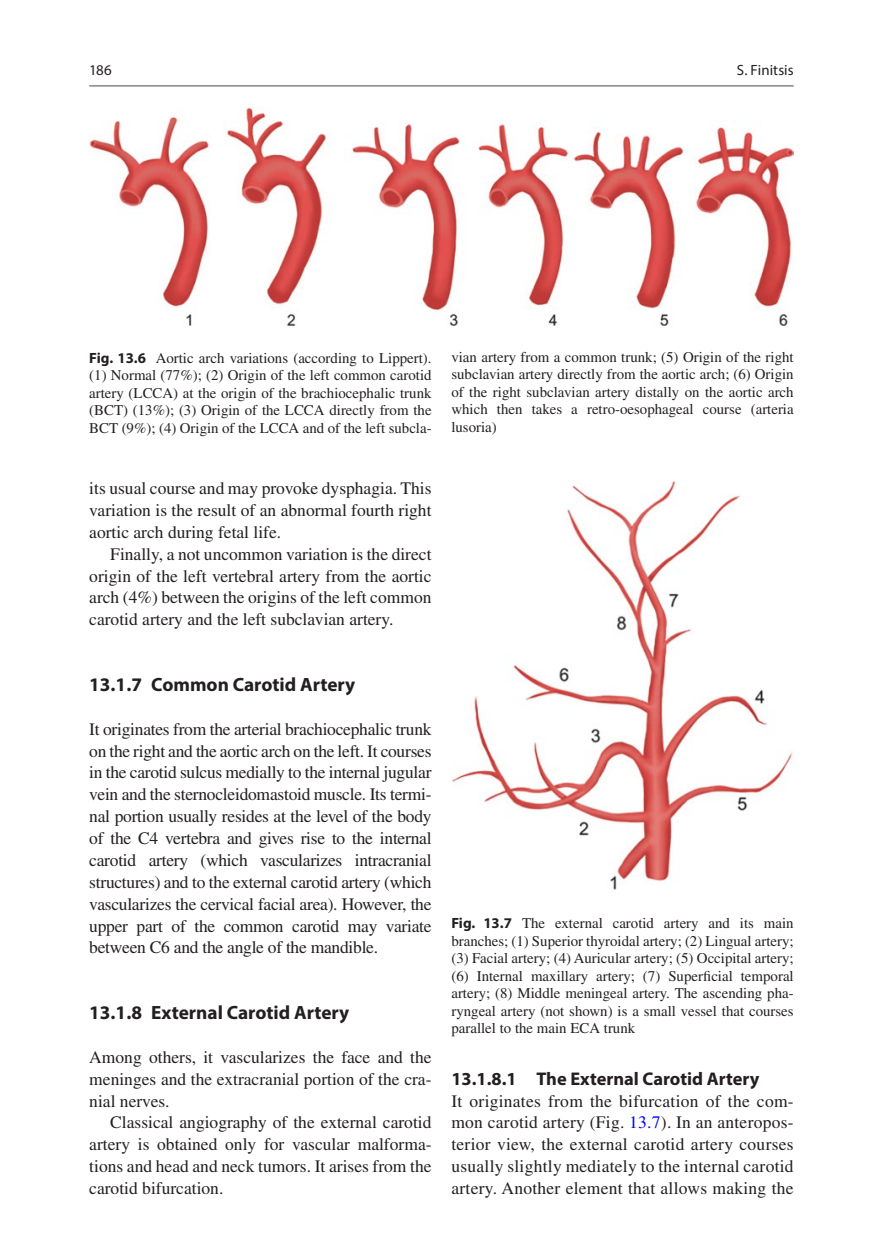
<style>
.page{position:relative;width:883px;height:1260px;background:#fff}
.page>*{position:absolute;margin:0;border:0;box-sizing:border-box;transform-origin:0 0}
.t1{font:700 19.25px "Myriad Pro";color:#231f20}
.t2{font:700 18.38px "Myriad Pro";color:#231f20}
.t3{font:17.5px/21.9px "Times LT Std";color:#231f20;text-align:justify}
.t4{font:14.88px/17.5px "Times LT Std";color:#231f20;text-align:justify}
.t5{font:14.88px "Myriad Pro Regular 2";letter-spacing:.005em;color:#231f20}
.t6{font:14.88px "Myriad Pro";color:#231f20}
.s1{font-family:"Myriad Pro";font-weight:700}
.s2{color:#00f}
</style>
<div class="page">
<img style="left:90px;top:107px;width:703px;height:218px">
<img style="left:452px;top:481px;width:341px;height:408px">
<hr style="left:89px;top:85px;width:705px;height:2px;background:#939598">
<p class="t6" style="left:89px;top:61px;width:24px">186</p>
<p class="t5" style="left:737px;top:61px;width:58px">S. Finitsis</p>
<p class="t4" style="left:89px;top:349px;width:344px"><span class="s1">Fig. 13.6</span> Aortic arch variations (according to Lippert). (1) Normal (77%); (2) Origin of the left common carotid artery (LCCA) at the origin of the brachiocephalic trunk (BCT) (13%); (3) Origin of the LCCA directly from the BCT (9%); (4) Origin of the LCCA and of the left subcla-</p>
<p class="t4" style="left:451px;top:348px;width:344px">vian artery from a common trunk; (5) Origin of the right subclavian artery directly from the aortic arch; (6) Origin of the right subclavian artery distally on the aortic arch which then takes a retro-oesophageal course (arteria lusoria)</p>
<p class="t3" style="left:89px;top:477px;width:344px">its usual course and may provoke dysphagia. This variation is the result of an abnormal fourth right aortic arch during fetal life.</p>
<p class="t3" style="left:89px;top:543px;width:344px;text-indent:21px">Finally, a not uncommon variation is the direct origin of the left vertebral artery from the aortic arch (4%) between the origins of the left common carotid artery and the left subclavian artery.</p>
<p class="t1" style="left:89px;top:672px;width:268px">13.1.7 Common Carotid Artery</p>
<p class="t3" style="left:89px;top:718px;width:344px">It originates from the arterial brachiocephalic trunk on the right and the aortic arch on the left. It courses in the carotid sulcus medially to the internal jugular vein and the sternocleidomastoid muscle. Its termi&shy;nal portion usually resides at the level of the body of the C4 vertebra and gives rise to the internal carotid artery (which vascularizes intracranial structures) and to the external carotid artery (which vascularizes the cervical facial area). However, the upper part of the common carotid may variate between C6 and the angle of the mandible.</p>
<p class="t1" style="left:89px;top:1000px;width:262px">13.1.8 External Carotid Artery</p>
<p class="t3" style="left:89px;top:1046px;width:344px">Among others, it vascularizes the face and the meninges and the extracranial portion of the cra&shy;nial nerves.</p>
<p class="t3" style="left:89px;top:1112px;width:344px;text-indent:21px">Classical angiography of the external carotid artery is obtained only for vascular malforma&shy;tions and head and neck tumors. It arises from the carotid bifurcation.</p>
<p class="t4" style="left:451px;top:915px;width:344px"><span class="s1">Fig. 13.7</span> The external carotid artery and its main branches; (1) Superior thyroidal artery; (2) Lingual artery; (3) Facial artery; (4) Auricular artery; (5) Occipital artery; (6) Internal maxillary artery; (7) Superficial temporal artery; (8) Middle meningeal artery. The ascending pha&shy;ryngeal artery (not shown) is a small vessel that courses parallel to the main ECA trunk</p>
<p class="t2" style="left:451px;top:1067px;width:310px">13.1.8.1 The External Carotid Artery</p>
<p class="t3" style="left:451px;top:1090px;width:344px">It originates from the bifurcation of the com&shy;mon carotid artery (Fig. <span class="s2">13.7</span>). In an anteropos&shy;terior view, the external carotid artery courses usually slightly mediately to the internal carotid artery. Another element that allows making the</p>
</div>
